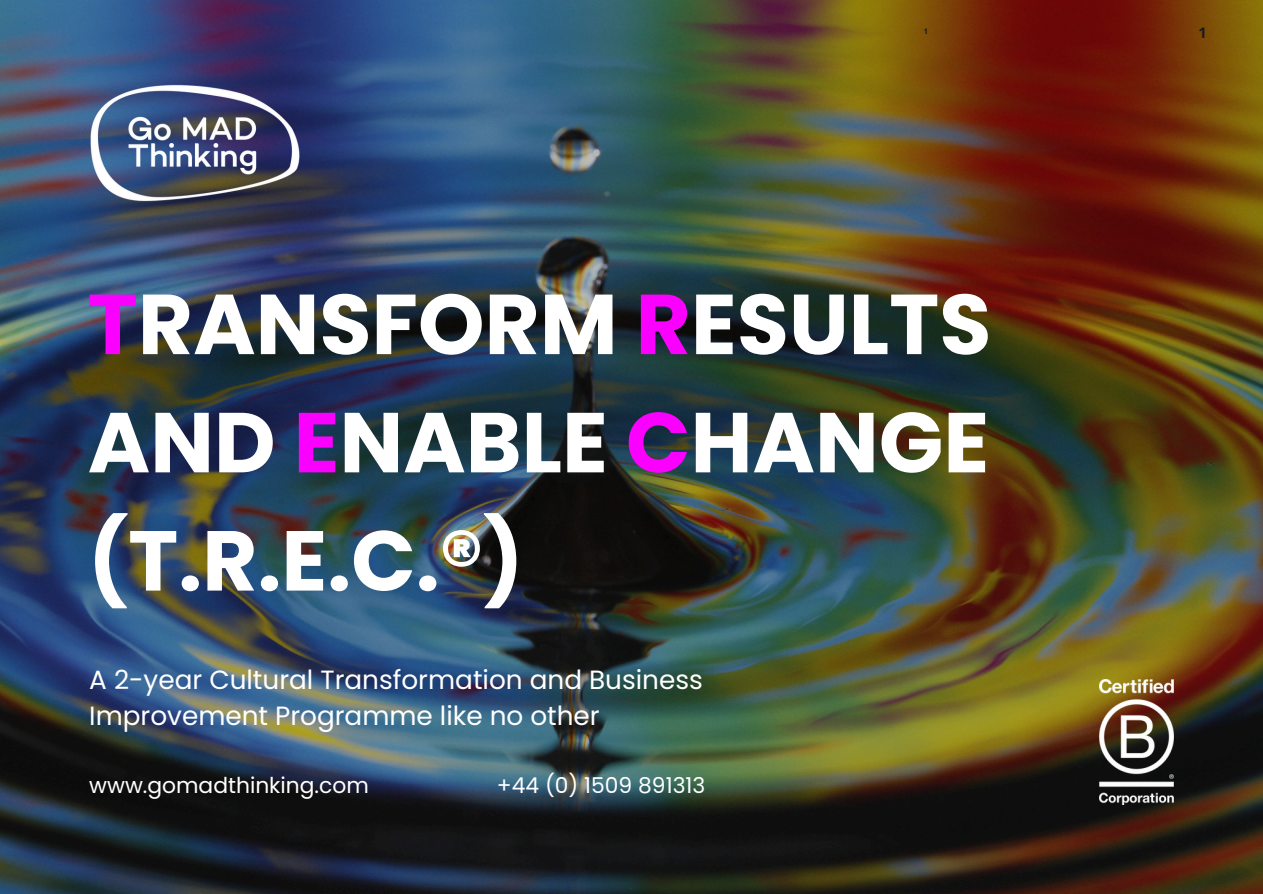
<style>
.page{position:relative;width:1263px;height:894px;background:#fff}
.page>*{position:absolute;margin:0;border:0;box-sizing:border-box;transform-origin:0 0}
.t1{font:700 84.75px/118.2px "Poppins";color:#fff;text-align:justify}
.t2{font:26.25px/36px "Poppins";color:#fff}
.t3{font:21.75px "Poppins";color:#fff}
.t4{font:700 14.55px "Open Sans";color:#1a1a1a}
.t5{font:700 7.5px "Open Sans";color:#1a1a1a}
.s1{color:#fa00ff}
</style>
<div class="page">
<img style="left:0;top:0;width:1263px;height:893px">
<img style="left:1099px;top:679px;width:74px;height:124px">
<img style="left:88px;top:36px;width:215px;height:214px">
<h2 class="t5" style="left:924px;top:26px;width:6px">1</h2>
<p class="t4" style="left:1198px;top:23px;width:10px">1</p>
<p class="t1" style="left:88px;top:265px;width:905px"><span class="s1">T</span>RANSFORM <span class="s1">R</span>ESULTS AND <span class="s1">E</span>NABLE <span class="s1">C</span>HANGE (T.R.E.C.®)</p>
<p class="t2" style="left:89px;top:661px;width:615px">A 2-year Cultural Transformation and Business<br>Improvement Programme like no other</p>
<p class="t3" style="left:89px;top:770px;width:281px">www.gomadthinking.com</p>
<p class="t3" style="left:497px;top:770px;width:210px">+44 (0) 1509 891313</p>
</div>
